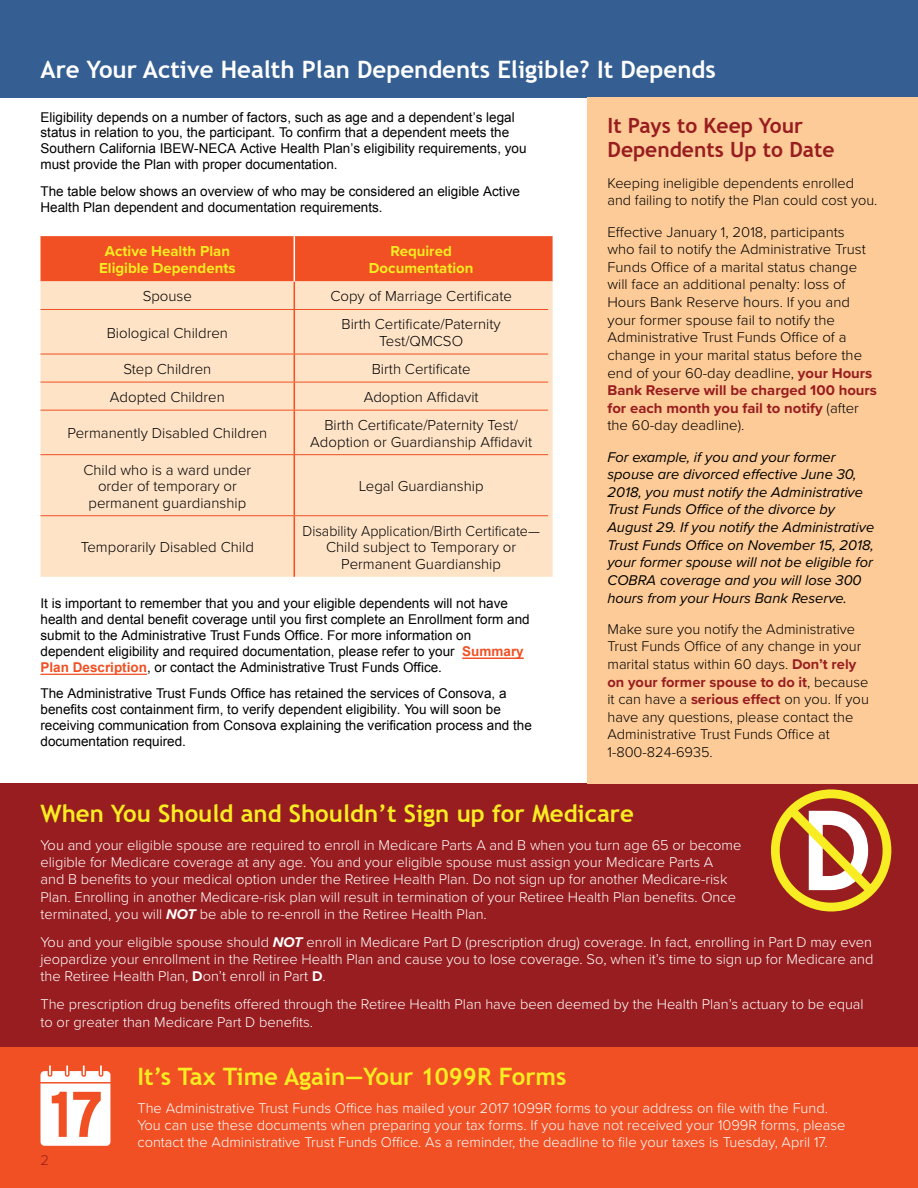
<style>
.page{position:relative;width:918px;height:1188px;background:#fff}
.page>*{position:absolute;margin:0;border:0;box-sizing:border-box;transform-origin:0 0}
.t1{font:700 24px "Trebuchet MS";color:#f8ec22}
.t2{font:700 24px "Trebuchet MS";color:#fff}
.t3{font:700 21px/24px "Trebuchet MS";color:#981d20}
.t4{font:300 15px/16.5px "Proxima Nova";color:#000;text-align:center}
.t5{font:300 15px/16.5px "Proxima Nova";color:#000;text-align:center;scale:.95 1}
.t6{font:700 15px/16.5px "Proxima Nova";color:#f8ec22;text-align:center}
.t7{font:300 14.7px/17.2px "Proxima Nova";color:#fff}
.t8{font:300 14.7px/17.5px "Proxima Nova";color:#000}
.t9{font:italic 14.7px/17.5px "Proxima Nova";color:#000}
.t10{font:300 14.7px "Proxima Nova";color:#981d20}
.t11{font:13.5px/15.9px "Arial";color:#000}
.s1{font-family:"Arial";font-weight:400;color:#404040}
.s2{font-weight:700;color:#981d20}
.s3{font-weight:700;color:#f05023}
.s4{font-weight:700;font-style:italic}
.s5{font-weight:700}
</style>
<div class="page">
<div style="left:0;top:1047px;width:918px;height:141px;background:#f05023"></div>
<div style="left:0;top:784px;width:918px;height:263px;background:#981d20"></div>
<div style="left:0;top:0;width:918px;height:97px;background:#355f92"></div>
<div style="left:40px;top:309px;width:513px;height:268px;background:#fee3c7"></div>
<svg style="left:40px;top:236px;width:513px;height:73px"></svg>
<hr style="left:294px;top:310px;width:1px;height:44px;background:#f05023">
<svg style="left:294px;top:355px;width:1px;height:55px"></svg>
<hr style="left:294px;top:411px;width:1px;height:43px;background:#f05023">
<hr style="left:294px;top:455px;width:1px;height:60px;background:#f05023">
<hr style="left:294px;top:516px;width:1px;height:61px;background:#f05023">
<hr style="left:294px;top:236px;width:1px;height:45px;background:#fff">
<hr style="left:40px;top:309px;width:254px;height:1px;background:#f05023">
<hr style="left:294px;top:309px;width:254px;height:1px;background:#f05023">
<hr style="left:40px;top:354px;width:254px;height:1px;background:#f05023">
<hr style="left:294px;top:354px;width:254px;height:1px;background:#f05023">
<hr style="left:40px;top:382px;width:254px;height:1px;background:#f05023">
<hr style="left:294px;top:382px;width:254px;height:1px;background:#f05023">
<hr style="left:40px;top:410px;width:254px;height:1px;background:#f05023">
<hr style="left:294px;top:410px;width:254px;height:1px;background:#f05023">
<hr style="left:40px;top:454px;width:254px;height:1px;background:#f05023">
<hr style="left:294px;top:454px;width:254px;height:1px;background:#f05023">
<hr style="left:40px;top:515px;width:254px;height:1px;background:#f05023">
<hr style="left:294px;top:515px;width:254px;height:1px;background:#f05023">
<hr style="left:40px;top:674px;width:107px;height:1px;background:#f05023">
<hr style="left:462px;top:658px;width:62px;height:1px;background:#f05023">
<div style="left:587px;top:97px;width:331px;height:687px;background:#fdcb97"></div>
<svg style="left:40px;top:1065px;width:70px;height:81px"></svg>
<svg style="left:771px;top:789px;width:120px;height:123px"></svg>
<h1 class="t2" style="left:40px;top:54px;width:677px">Are Your Active Health Plan Dependents Eligible? It Depends</h1>
<p class="t11" style="left:40px;top:109px;width:488px">Eligibility depends on a number of factors, such as age and a dependent’s legal status in relation to you, the participant. To confirm that a dependent meets the Southern California IBEW-NECA Active Health Plan’s eligibility requirements, you must provide the Plan with proper documentation.</p>
<p class="t11" style="left:40px;top:183px;width:481px">The table below shows an overview of who may be considered an eligible Active<br>Health Plan dependent and documentation requirements.</p>
<p class="t6" style="left:99px;top:243px;width:138px">Active Health Plan<br>Eligible Dependents</p>
<p class="t6" style="left:369px;top:243px;width:106px">Required<br>Documentation</p>
<p class="t4" style="left:143px;top:287px;width:51px">Spouse</p>
<p class="t4" style="left:330px;top:287px;width:183px">Copy of Marriage Certificate</p>
<p class="t4" style="left:107px;top:324px;width:123px">Biological Children</p>
<p class="t4" style="left:342px;top:315px;width:161px">Birth Certificate/Paternity<br>Test/QMCSO</p>
<p class="t4" style="left:123px;top:360px;width:90px">Step Children</p>
<p class="t4" style="left:372px;top:360px;width:100px">Birth Certificate</p>
<p class="t4" style="left:110px;top:388px;width:116px">Adopted Children</p>
<p class="t4" style="left:364px;top:388px;width:116px">Adoption Affidavit</p>
<p class="t4" style="left:67px;top:424px;width:201px">Permanently Disabled Children</p>
<p class="t4" style="left:310px;top:416px;width:223px">Birth Certificate/Paternity Test/<br>Adoption or Guardianship Affidavit</p>
<p class="t4" style="left:83px;top:461px;width:169px">Child who is a ward under order of temporary or permanent guardianship</p>
<h2 class="t3" style="left:608px;top:113px;width:229px">It Pays to Keep Your<br>Dependents Up to Date</h2>
<p class="t8" style="left:608px;top:173px;width:271px">Keeping ineligible dependents enrolled and failing to notify the Plan could cost you.</p>
<p class="t8" style="left:608px;top:222px;width:271px">Effective January 1, 2018, participants<br>who fail to notify the Administrative Trust Funds Office of a marital status change will face an additional penalty: loss of Hours Bank Reserve <span class="s1">h</span>ours. If you and your former spouse fail to notify the Administrative Trust Funds Office of a change in your marital status before the end of your 60-day deadline, <span class="s2">your Hours Bank Reserve will be charged 100 hours for each month you fail to notify</span> (after the 60-day deadline).</p>
<p class="t9" style="left:608px;top:447px;width:268px">For example, if you and your former spouse are divorced effective June 30, 2018, you must notify the Administrative Trust Funds Office of the divorce by August 29. If you notify the Administrative Trust Funds Office on November 15, 2018, your former spouse will not be eligible for COBRA coverage and you will lose 300 hours from your Hours Bank Reserve.</p>
<p class="t8" style="left:608px;top:619px;width:263px">Make sure you notify the Administrative Trust Funds Office of any change in your marital status within 60 days. <span class="s2">Don’t rely on your former spouse to do it</span>, because it can have a <span class="s2">serious effect</span> on you. If you have any questions, please contact the Administrative Trust Funds Office at 1-800-824-6935.</p>
<p class="t4" style="left:359px;top:477px;width:126px">Legal Guardianship</p>
<p class="t5" style="left:303px;top:522px;width:251px">Disability Application/Birth Certificate—<br>Child subject to Temporary or<br>Permanent Guardianship</p>
<p class="t11" style="left:40px;top:595px;width:491px">It is important to remember that you and your eligible dependents will not have health and dental benefit coverage until you first complete an Enrollment form and submit to the Administrative Trust Funds Office. For more information on dependent eligibility and required documentation, please refer to your <span class="s3">Summary Plan Description</span>, or contact the Administrative Trust Funds Office.</p>
<p class="t11" style="left:40px;top:686px;width:493px">The Administrative Trust Funds Office has retained the services of Consova, a benefits cost containment firm, to verify dependent eligibility. You will soon be receiving communication from Consova explaining the verification process and the documentation required.</p>
<p class="t4" style="left:81px;top:538px;width:175px">Temporarily Disabled Child</p>
<h1 class="t1" style="left:40px;top:798px;width:595px">When You Should and Shouldn’t Sign up for Medicare</h1>
<p class="t7" style="left:40px;top:836px;width:702px">You and your eligible spouse are required to enroll in Medicare Parts A and B when you turn age 65 or become eligible for Medicare coverage at any age. You and your eligible spouse must assign your Medicare Parts A<br>and B benefits to your medical option under the Retiree Health Plan. Do not sign up for another Medicare-risk Plan. Enrolling in another Medicare-risk plan will result in termination of your Retiree Health Plan benefits. Once terminated, you will <span class="s4">NOT</span> be able to re-enroll in the Retiree Health Plan.</p>
<p class="t7" style="left:40px;top:933px;width:834px;text-align:justify">You and your eligible spouse should <span class="s4">NOT</span> enroll in Medicare Part D (prescription drug) coverage. In fact, enrolling in Part D may even jeopardize your enrollment in the Retiree Health Plan and cause you to lose coverage. So, when it’s time to sign up for Medicare and the Retiree Health Plan, <span class="s5">D</span>on’t enroll in Part <span class="s5">D</span>.</p>
<p class="t7" style="left:40px;top:995px;width:825px">The prescription drug benefits offered through the Retiree Health Plan have been deemed by the Health Plan’s actuary to be equal to or greater than Medicare Part D benefits.</p>
<p class="t10" style="left:40px;top:1149px;width:10px">2</p>
<h1 class="t1" style="left:137px;top:1061px;width:431px">It’s Tax Time Again—Your 1099R Forms</h1>
<p class="t7" style="left:137px;top:1099px;width:710px">The Administrative Trust Funds Office has mailed your 2017 1099R forms to your address on file with the Fund.<br>You can use these documents when preparing your tax forms. If you have not received your 1099R forms, please contact the Administrative Trust Funds Office. As a reminder, the deadline to file your taxes is Tuesday, April 17.</p>
</div>
